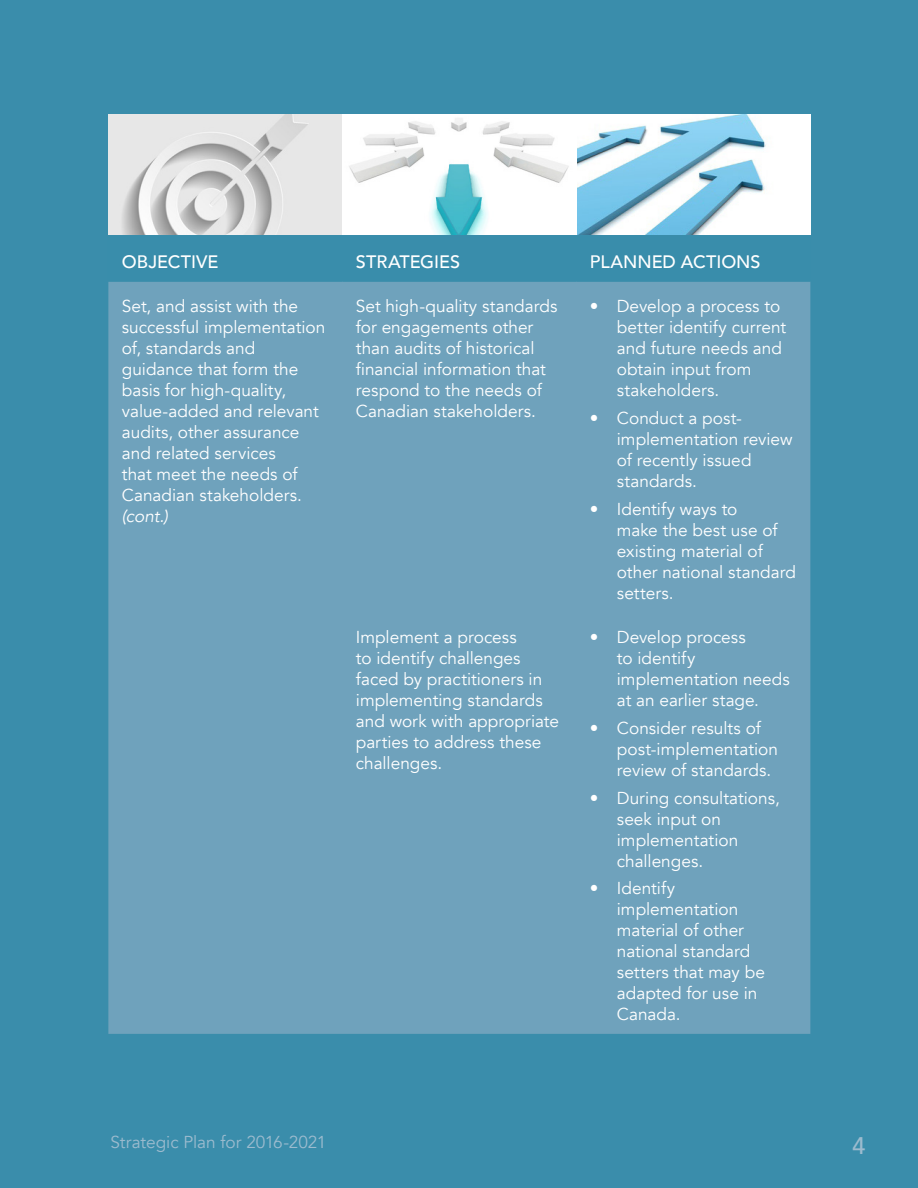
<style>
.page{position:relative;width:918px;height:1188px;background:#3a8dab}
.page>*{position:absolute;margin:0;border:0;box-sizing:border-box;transform-origin:0 0}
.t1{font:500 24px "Avenir";color:#9cbbce}
.t2{font:500 18px "Avenir";letter-spacing:-.005em;color:#fff}
.t3{font:17.25px/21px "Avenir";color:#fff}
.t4{font:17.25px "Avenir";letter-spacing:-.005em;color:#9cbbce}
.s1{font-style:italic}
</style>
<div class="page">
<div style="left:108px;top:282px;width:702px;height:752px;background:#6fa2bc"></div>
<img style="left:108px;top:114px;width:703px;height:120px">
<p class="t2" style="left:122px;top:246px;width:98px">OBJECTIVE</p>
<p class="t2" style="left:356px;top:246px;width:106px">STRATEGIES</p>
<p class="t2" style="left:590px;top:246px;width:172px">PLANNED ACTIONS</p>
<p class="t3" style="left:122px;top:296px;width:205px">Set, and assist with the successful implementation of, standards and guidance that form the basis for high-quality, value-added and relevant audits, other assurance and related services<br>that meet the needs of<br>Canadian stakeholders. <span class="s1">(cont.)</span></p>
<p class="t3" style="left:356px;top:296px;width:203px">Set high-quality standards for engagements other than audits of historical financial information that respond to the needs of<br>Canadian stakeholders.</p>
<p class="t3" style="left:617px;top:296px;width:171px;text-indent:-27px">• Develop a process to better identify current and future needs and obtain input from stakeholders.</p>
<p class="t3" style="left:617px;top:408px;width:177px;text-indent:-27px">• Conduct a post&shy;implementation review of recently issued standards.</p>
<p class="t3" style="left:617px;top:499px;width:181px;text-indent:-27px">• Identify ways to<br>make the best use of existing material of other national standard setters.</p>
<p class="t3" style="left:356px;top:627px;width:205px">Implement a process<br>to identify challenges faced by practitioners in implementing standards and work with appropriate parties to address these challenges.</p>
<p class="t3" style="left:617px;top:627px;width:175px;text-indent:-27px">• Develop process<br>to identify implementation needs at an earlier stage.</p>
<p class="t3" style="left:617px;top:718px;width:163px;text-indent:-27px">• Consider results of post-implementation review of standards.</p>
<p class="t3" style="left:617px;top:787px;width:164px;text-indent:-27px">• During consultations, seek input on implementation challenges.</p>
<p class="t3" style="left:617px;top:878px;width:150px;text-indent:-27px">• Identify implementation material of other national standard setters that may be adapted for use in<br>Canada.</p>
<p class="t4" style="left:111px;top:1132px;width:217px">Strategic Plan for 2016-2021</p>
<h1 class="t1" style="left:852px;top:1125px;width:15px">4</h1>
</div>
